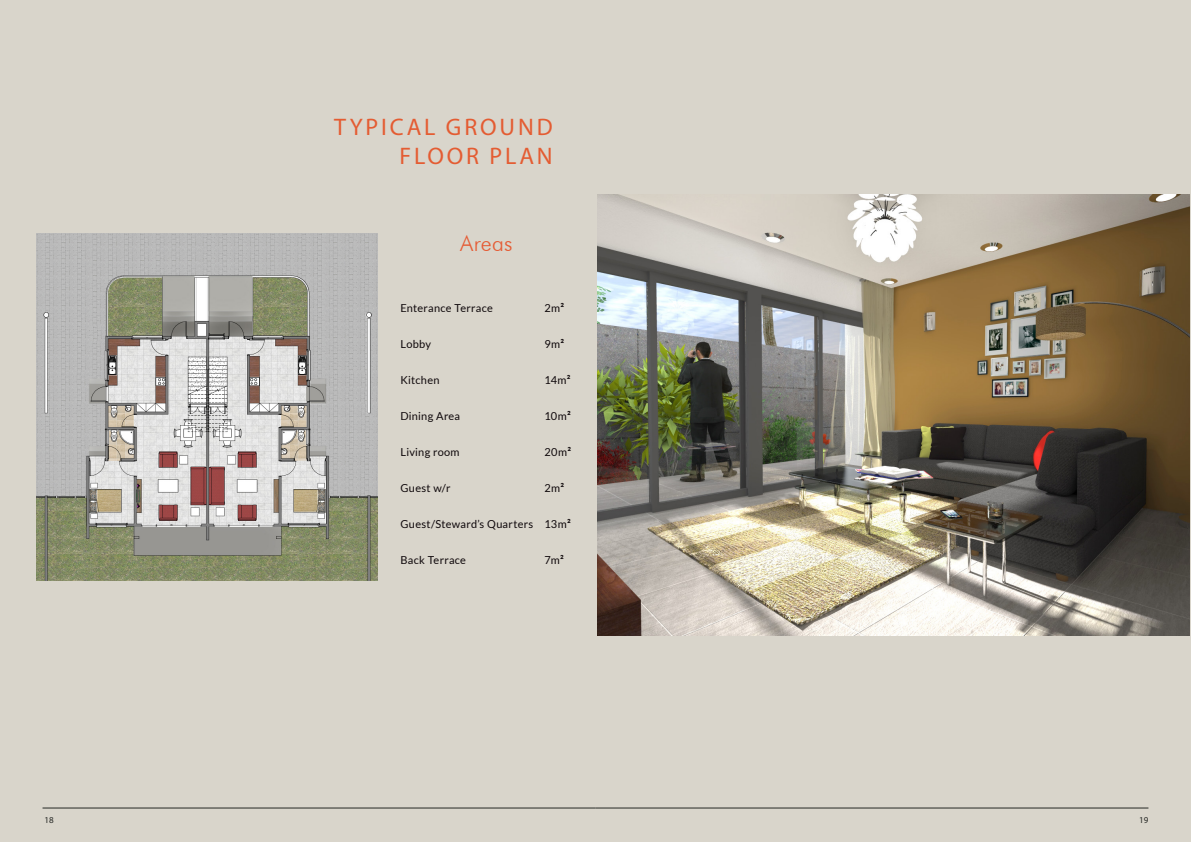
<style>
.page{position:relative;width:1191px;height:842px;background:#d9d5cb}
.page>*{position:absolute;margin:0;border:0;box-sizing:border-box;transform-origin:0 0}
.Pull_Text_-_Align_Ri{font:24px "Myriad Pro";letter-spacing:.12em;color:#e45c32}
.t1{font:300 22px "Futura BT";letter-spacing:.01em;color:#e55c35}
.Normal_right_align{font:11px "Lato";letter-spacing:.025em;color:#0f080b}
.t2{font:9px "Myriad Pro";color:#262825}
.s1{font-weight:700}
</style>
<div class="page">
<hr style="left:43px;top:808px;width:552px;height:1px;background:#262825">
<hr style="left:595px;top:808px;width:553px;height:1px;background:#262825">
<img style="left:36px;top:234px;width:341px;height:347px">
<img style="left:597px;top:194px;width:592px;height:442px">
<p class="Pull_Text_-_Align_Ri" style="left:334px;top:112px;width:220px">TYPICAL GROUND</p>
<p class="Pull_Text_-_Align_Ri" style="left:399px;top:141px;width:155px">FLOOR PLAN</p>
<p class="t1" style="left:460px;top:229px;width:54px">Areas</p>
<p class="Normal_right_align" style="left:400px;top:302px;width:94px">Enterance Terrace</p>
<p class="Normal_right_align" style="left:544px;top:302px;width:21px">2m<span class="s1">²</span></p>
<p class="Normal_right_align" style="left:400px;top:338px;width:32px">Lobby</p>
<p class="Normal_right_align" style="left:544px;top:338px;width:21px">9m<span class="s1">²</span></p>
<p class="Normal_right_align" style="left:400px;top:374px;width:41px">Kitchen</p>
<p class="Normal_right_align" style="left:544px;top:374px;width:27px">14m<span class="s1">²</span></p>
<p class="Normal_right_align" style="left:400px;top:410px;width:61px">Dining Area</p>
<p class="Normal_right_align" style="left:544px;top:410px;width:28px">10m<span class="s1">²</span></p>
<p class="Normal_right_align" style="left:400px;top:446px;width:61px">Living room</p>
<p class="Normal_right_align" style="left:544px;top:446px;width:28px">20m<span class="s1">²</span></p>
<p class="Normal_right_align" style="left:400px;top:482px;width:52px">Guest w/r</p>
<p class="Normal_right_align" style="left:544px;top:482px;width:21px">2m<span class="s1">²</span></p>
<p class="Normal_right_align" style="left:400px;top:518px;width:172px">Guest/Steward’s Quarters 13m<span class="s1">²</span></p>
<p class="Normal_right_align" style="left:400px;top:554px;width:67px">Back Terrace</p>
<p class="Normal_right_align" style="left:544px;top:554px;width:21px">7m<span class="s1">²</span></p>
<p class="t2" style="left:44px;top:814px;width:11px">18</p>
<p class="t2" style="left:1139px;top:814px;width:11px">19</p>
</div>
